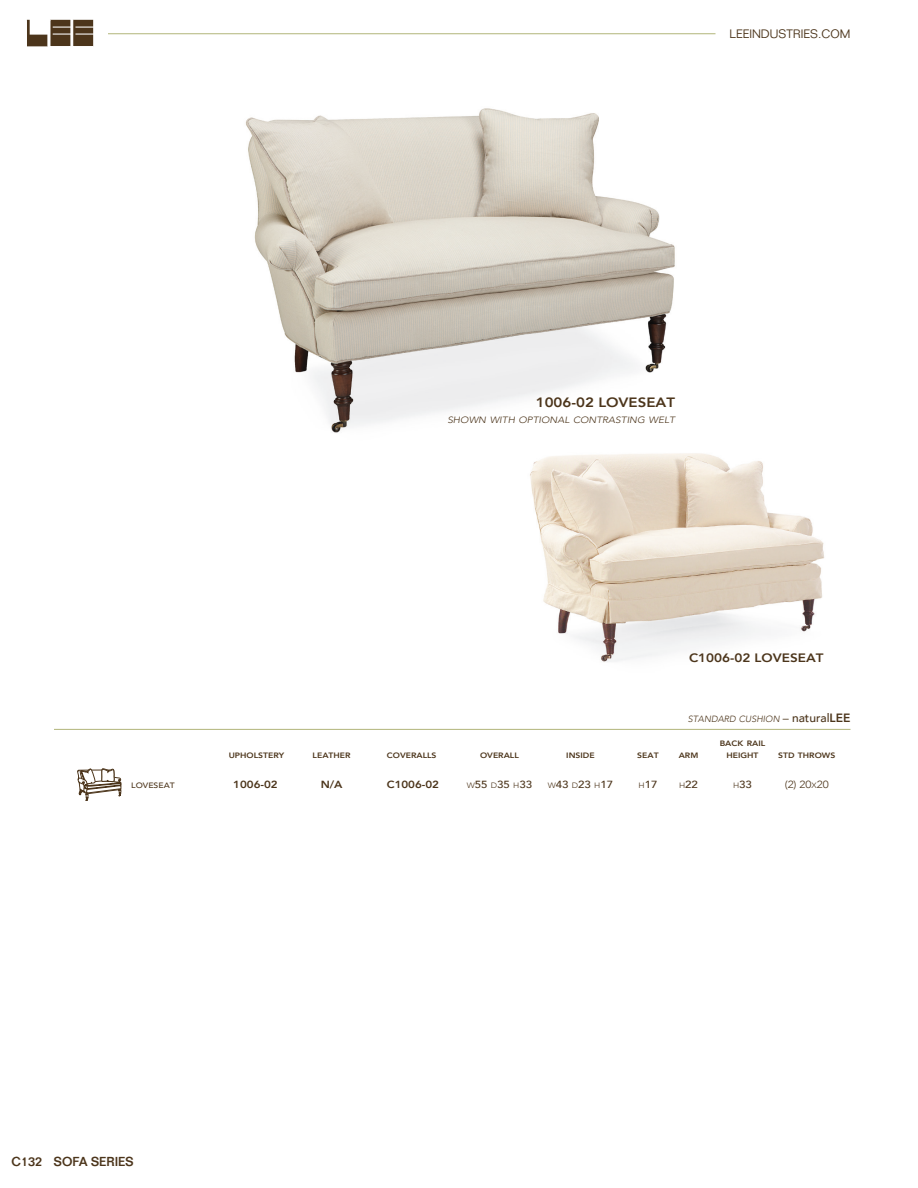
<style>
.page{position:relative;width:918px;height:1188px;background:#fff}
.page>*{position:absolute;margin:0;border:0;box-sizing:border-box;transform-origin:0 0}
.t1{font:800 13.5px "Avenir";color:#4c351b;scale:1.11 1}
.t2{font:500 12.75px "Folio";color:#4c351b}
.t3{font:800 12.15px "Avenir";color:#4c351b;scale:1.11 1}
.t4{font:300 12px "Folio";color:#4c351b}
.t5{font:500 10.35px "Avenir";color:#4c351b;scale:1.11 1}
.t6{font:800 10.35px "Avenir";color:#4c351b;scale:1.11 1}
.t7{font:300 10.35px "Avenir";color:#4c351b;scale:1.11 1}
.t8{font:italic 300 9.15px "Avenir";color:#4c351b;scale:1.11 1}
.t9{font:italic 300 9px "Avenir";color:#4c351b}
.t10{font:800 7.8px "Avenir";color:#4c351b;scale:1.11 1}
.t11{font:500 7.8px "Avenir";color:#4c351b;scale:1.11 1}
.s1{font-style:normal;font-size:12px}
.s2{font-weight:500;font-style:normal;font-size:12px}
.s3{font-weight:800;font-style:normal;font-size:12px}
.s4{font-weight:300;font-size:7.8px}
.s5{font-size:7.8px}
</style>
<div class="page">
<hr style="left:108px;top:33px;width:608px;height:1px;background:#b1b579">
<svg style="left:26px;top:20px;width:67px;height:27px"></svg>
<img style="left:530px;top:453px;width:294px;height:209px">
<hr style="left:54px;top:729px;width:796px;height:1px;background:#b1b579">
<img style="left:245px;top:108px;width:430px;height:325px">
<svg style="left:77px;top:768px;width:45px;height:33px"></svg>
<h3 class="t4" style="left:730px;top:27px;width:122px">LEEINDUSTRIES.COM</h3>
<h1 class="t1" style="left:536px;top:392px;width:127px">1006-02 LOVESEAT</h1>
<p class="t8" style="left:447px;top:415px;width:207px">SHOWN WITH OPTIONAL CONTRASTING WELT</p>
<h3 class="t3" style="left:689px;top:648px;width:123px">C1006-02 LOVESEAT</h3>
<p class="t9" style="left:688px;top:714px;width:164px">STANDARD CUSHION <span class="s1">–</span> <span class="s2">natural</span><span class="s3">LEE</span></p>
<p class="t10" style="left:720px;top:738px;width:43px">BACK RAIL</p>
<p class="t10" style="left:229px;top:750px;width:52px">UPHOLSTERY</p>
<p class="t10" style="left:313px;top:750px;width:36px">LEATHER</p>
<p class="t10" style="left:387px;top:750px;width:46px">COVERALLS</p>
<p class="t10" style="left:480px;top:750px;width:36px">OVERALL</p>
<p class="t10" style="left:566px;top:750px;width:27px">INSIDE</p>
<p class="t10" style="left:637px;top:750px;width:21px">SEAT</p>
<p class="t10" style="left:679px;top:750px;width:19px">ARM</p>
<p class="t10" style="left:726px;top:750px;width:30px">HEIGHT</p>
<p class="t10" style="left:778px;top:750px;width:53px">STD THROWS</p>
<p class="t11" style="left:131px;top:779px;width:41px">LOVESEAT</p>
<h3 class="t6" style="left:233px;top:777px;width:57px">1006-02 N</h3>
<h3 class="t6" style="left:330px;top:777px;width:24px">/AC</h3>
<h3 class="t6" style="left:395px;top:777px;width:42px">1006-02</h3>
<h3 class="t5" style="left:467px;top:776px;width:60px"><span class="s4">W</span>55 <span class="s4">D</span>35 <span class="s4">H</span>33</h3>
<h3 class="t5" style="left:548px;top:776px;width:60px"><span class="s4">W</span>43 <span class="s4">D</span>23 <span class="s4">H</span>17</h3>
<h3 class="t5" style="left:639px;top:776px;width:19px"><span class="s4">H</span>17</h3>
<h3 class="t5" style="left:679px;top:776px;width:19px"><span class="s4">H</span>22</h3>
<h3 class="t5" style="left:733px;top:776px;width:19px"><span class="s4">H</span>33</h3>
<h3 class="t7" style="left:785px;top:779px;width:41px">(2) 20<span class="s5">X</span>20</h3>
<h2 class="t2" style="left:12px;top:1154px;width:123px">C132 SOFA SERIES</h2>
</div>
